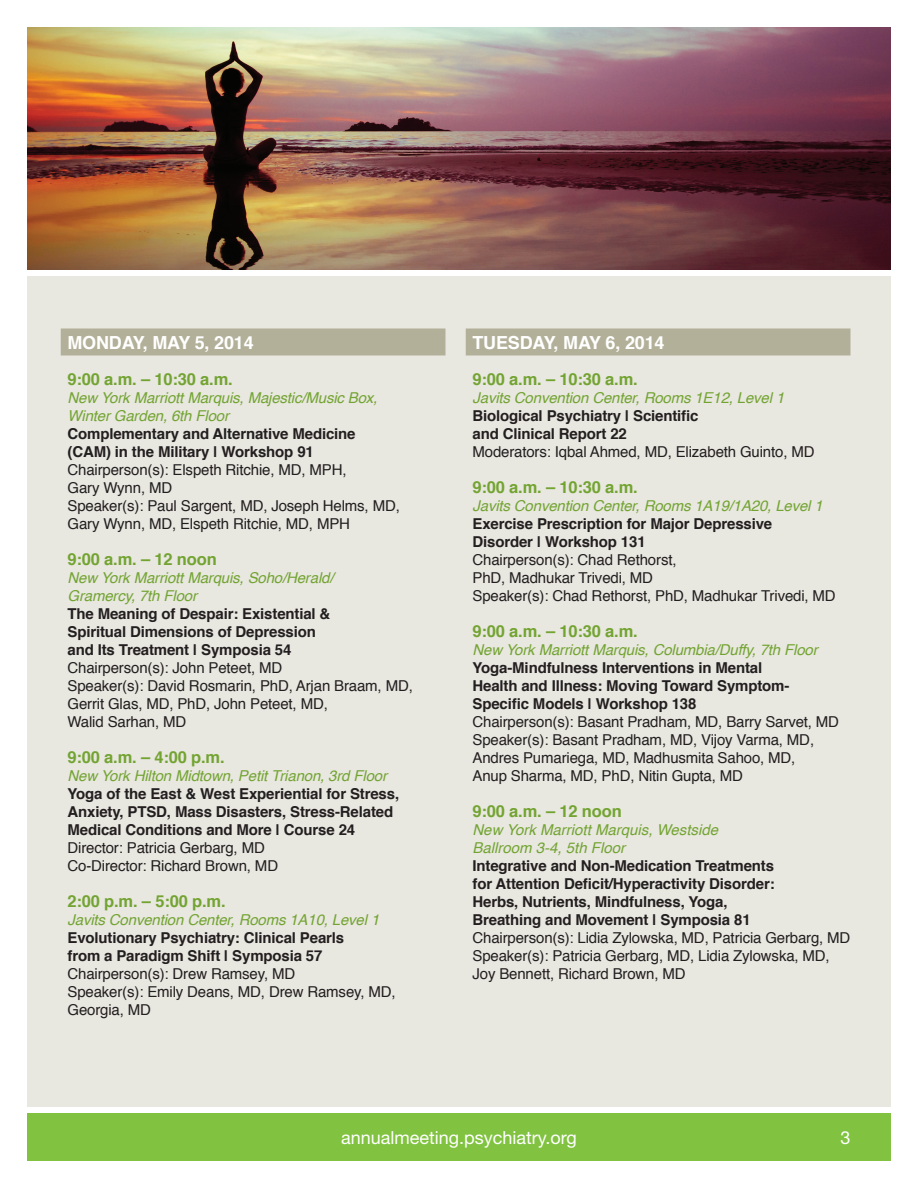
<style>
.page{position:relative;width:918px;height:1188px;background:#fff}
.page>*{position:absolute;margin:0;border:0;box-sizing:border-box;transform-origin:0 0}
.Date{font:700 18px "Helvetica";letter-spacing:-.01em;color:#fff}
.t1{font:18px "Helvetica Neue LT Std";color:#fff}
.Time{font:700 16.5px "Helvetica";letter-spacing:-.01em;color:#73a432}
.Event_Sub{font:15px/18px "Helvetica";letter-spacing:-.01em;color:#231f20}
.Event_Heading{font:700 15px/18px "Helvetica";letter-spacing:-.01em;color:#231f20}
.Location{font:italic 15px/18px "Helvetica";letter-spacing:-.01em;color:#73a432}
.Time-2{font:italic 15px/18px "Helvetica";color:#73a432}
</style>
<div class="page">
<div style="left:27px;top:1114px;width:864px;height:47px;background:#81c340"></div>
<div style="left:27px;top:277px;width:864px;height:830px;background:#e8e7e0"></div>
<div style="left:61px;top:328px;width:385px;height:28px;background:#b3b099"></div>
<div style="left:466px;top:328px;width:384px;height:28px;background:#b3b099"></div>
<img style="left:27px;top:27px;width:864px;height:243px">
<p class="Date" style="left:68px;top:328px;width:188px">MONDAY, MAY 5, 2014</p>
<p class="Time" style="left:68px;top:366px;width:167px">9:00 a.m. – 10:30 a.m.</p>
<p class="Location" style="left:68px;top:389px;width:311px">New York Marriott Marquis, Majestic/Music Box,</p>
<p class="Location" style="left:68px;top:407px;width:163px">Winter Garden, 6th Floor</p>
<p class="Event_Heading" style="left:68px;top:425px;width:290px">Complementary and Alternative Medicine (CAM) in the Military | Workshop 91</p>
<p class="Event_Sub" style="left:68px;top:461px;width:281px">Chairperson(s): Elspeth Ritchie, MD, MPH,<br>Gary Wynn, MD</p>
<p class="Event_Sub" style="left:68px;top:497px;width:334px">Speaker(s): Paul Sargent, MD, Joseph Helms, MD,<br>Gary Wynn, MD, Elspeth Ritchie, MD, MPH</p>
<p class="Time" style="left:68px;top:546px;width:151px">9:00 a.m. – 12 noon</p>
<p class="Location" style="left:68px;top:569px;width:268px">New York Marriott Marquis, Soho/Herald/<br>Gramercy, 7th Floor</p>
<p class="Event_Heading" style="left:68px;top:605px;width:264px">The Meaning of Despair: Existential &amp;<br>Spiritual Dimensions of Depression and Its Treatment | Symposia 54</p>
<p class="Event_Sub" style="left:68px;top:659px;width:216px">Chairperson(s): John Peteet, MD</p>
<p class="Event_Sub" style="left:68px;top:677px;width:347px">Speaker(s): David Rosmarin, PhD, Arjan Braam, MD,<br>Gerrit Glas, MD, PhD, John Peteet, MD,<br>Walid Sarhan, MD</p>
<p class="Time" style="left:68px;top:744px;width:159px">9:00 a.m. – 4:00 p.m.</p>
<p class="Location" style="left:68px;top:767px;width:321px">New York Hilton Midtown, Petit Trianon, 3rd Floor</p>
<p class="Event_Heading" style="left:68px;top:785px;width:333px">Yoga of the East &amp; West Experiential for Stress,<br>Anxiety, PTSD, Mass Disasters, Stress-Related<br>Medical Conditions and More | Course 24</p>
<p class="Event_Sub" style="left:68px;top:839px;width:199px">Director: Patricia Gerbarg, MD</p>
<p class="Event_Sub" style="left:68px;top:857px;width:212px">Co-Director: Richard Brown, MD</p>
<p class="Time" style="left:68px;top:888px;width:160px">2:00 p.m. – 5:00 p.m.</p>
<p class="Location" style="left:68px;top:911px;width:313px">Javits Convention Center, Rooms 1A10, Level 1</p>
<p class="Event_Heading" style="left:68px;top:929px;width:278px">Evolutionary Psychiatry: Clinical Pearls from a Paradigm Shift | Symposia 57</p>
<p class="Event_Sub" style="left:68px;top:965px;width:229px">Chairperson(s): Drew Ramsey, MD</p>
<p class="Event_Sub" style="left:68px;top:983px;width:330px">Speaker(s): Emily Deans, MD, Drew Ramsey, MD,<br>Georgia, MD</p>
<p class="Date" style="left:472px;top:328px;width:194px">TUESDAY, MAY 6, 2014</p>
<p class="Time" style="left:472px;top:366px;width:167px">9:00 a.m. – 10:30 a.m.</p>
<p class="Location" style="left:472px;top:389px;width:313px">Javits Convention Center, Rooms 1E12, Level 1</p>
<p class="Event_Heading" style="left:472px;top:407px;width:228px">Biological Psychiatry | Scientific and Clinical Report 22</p>
<p class="Event_Sub" style="left:472px;top:443px;width:344px">Moderators: Iqbal Ahmed, MD, Elizabeth Guinto, MD</p>
<p class="Time" style="left:472px;top:474px;width:167px">9:00 a.m. – 10:30 a.m.</p>
<p class="Location" style="left:472px;top:497px;width:352px">Javits Convention Center, Rooms 1A19/1A20, Level 1</p>
<p class="Event_Heading" style="left:472px;top:515px;width:301px">Exercise Prescription for Major Depressive<br>Disorder | Workshop 131</p>
<p class="Event_Sub" style="left:472px;top:551px;width:206px">Chairperson(s): Chad Rethorst,<br>PhD, Madhukar Trivedi, MD</p>
<p class="Event_Sub" style="left:472px;top:587px;width:365px">Speaker(s): Chad Rethorst, PhD, Madhukar Trivedi, MD</p>
<p class="Time" style="left:472px;top:618px;width:167px">9:00 a.m. – 10:30 a.m.</p>
<p class="Location" style="left:472px;top:641px;width:347px">New York Marriott Marquis, Columbia/Duffy, 7th Floor</p>
<p class="Event_Heading" style="left:472px;top:659px;width:318px">Yoga-Mindfulness Interventions in Mental<br>Health and Illness: Moving Toward Symptom-<br>Specific Models | Workshop 138</p>
<p class="Event_Sub" style="left:472px;top:713px;width:368px">Chairperson(s): Basant Pradham, MD, Barry Sarvet, MD</p>
<p class="Event_Sub" style="left:472px;top:731px;width:343px">Speaker(s): Basant Pradham, MD, Vijoy Varma, MD,<br>Andres Pumariega, MD, Madhusmita Sahoo, MD,<br>Anup Sharma, MD, PhD, Nitin Gupta, MD</p>
<p class="Time" style="left:472px;top:798px;width:151px">9:00 a.m. – 12 noon</p>
<p class="Time-2" style="left:472px;top:821px;width:247px">New York Marriott Marquis, Westside<br>Ballroom 3-4, 5th Floor</p>
<p class="Event_Heading" style="left:472px;top:857px;width:304px">Integrative and Non-Medication Treatments for Attention Deficit/Hyperactivity Disorder:<br>Herbs, Nutrients, Mindfulness, Yoga, Breathing and Movement | Symposia 81</p>
<p class="Event_Sub" style="left:472px;top:929px;width:379px">Chairperson(s): Lidia Zylowska, MD, Patricia Gerbarg, MD</p>
<p class="Event_Sub" style="left:472px;top:947px;width:359px">Speaker(s): Patricia Gerbarg, MD, Lidia Zylowska, MD,<br>Joy Bennett, Richard Brown, MD</p>
<p class="t1" style="left:341px;top:1127px;width:237px">annualmeeting.psychiatry.org</p>
<p class="t1" style="left:840px;top:1127px;width:12px">3</p>
</div>
